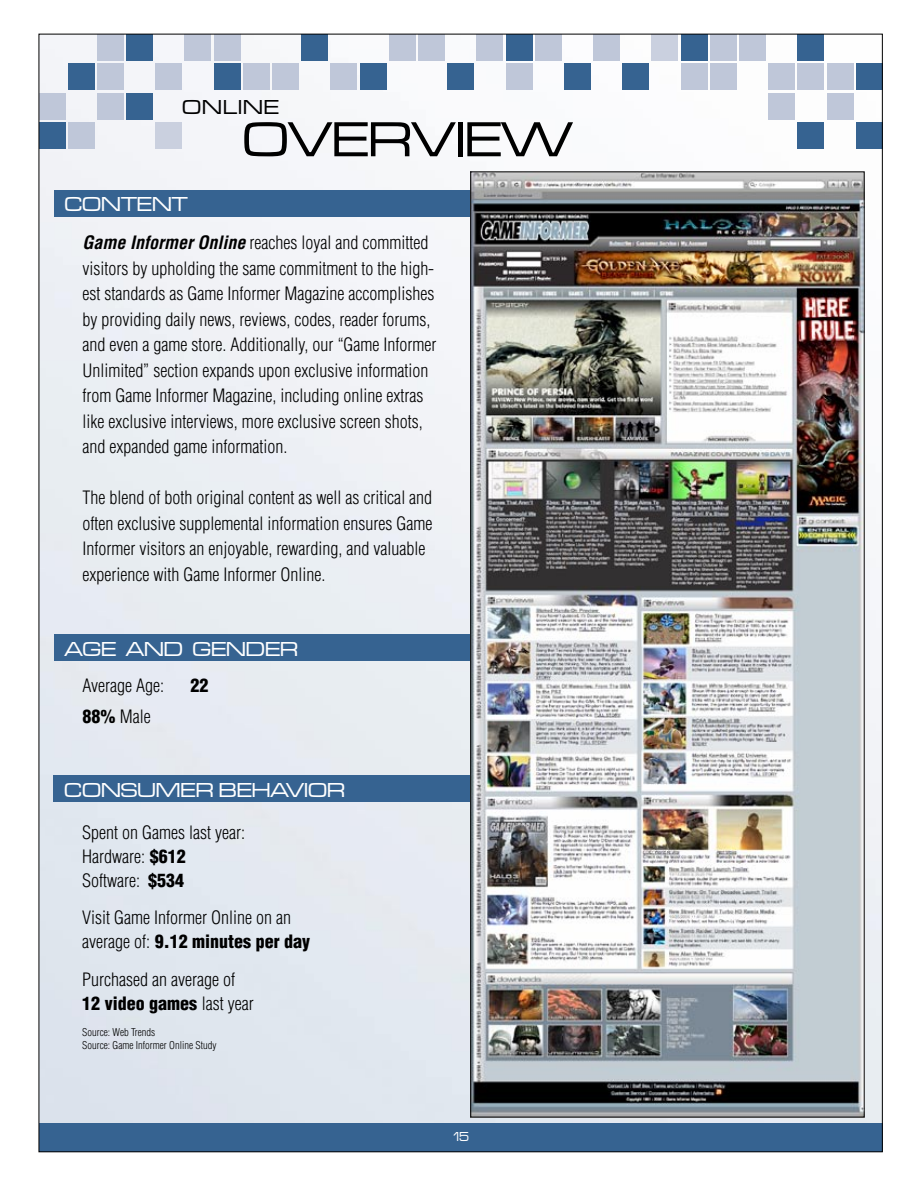
<style>
.page{position:relative;width:918px;height:1188px;background:#fff}
.page>*{position:absolute;margin:0;border:0;box-sizing:border-box;transform-origin:0 0}
.t1{font:51px "Microgramma D Medi Exte";color:#000}
.t2{font:21px "Microgramma D Medi Exte";color:#fff}
.t3{font:21px "Microgramma D Medi Exte";letter-spacing:.05em;color:#000}
.t4{font:300 condensed 18px/25.5px "Helvetica";color:#000}
.t5{font:900 condensed 18px "Helvetica";color:#000}
.t6{font:13.5px "Microgramma D Medi Exte";color:#fff;scale:.87 1}
.t7{font:300 condensed 10.5px/12.6px "Helvetica";color:#000}
.s1{font-weight:700;font-style:italic}
.s2{font-weight:900}
</style>
<div class="page">
<img style="left:41px;top:36px;width:840px;height:1087px">
<div style="left:39px;top:1123px;width:844px;height:29px;background:#366391"></div>
<div style="left:54px;top:190px;width:464px;height:26px;background:#366391"></div>
<div style="left:54px;top:634px;width:464px;height:27px;background:#366391"></div>
<div style="left:54px;top:776px;width:464px;height:26px;background:#366391"></div>
<img style="left:473px;top:174px;width:389px;height:941px">
<div style="left:185px;top:34px;width:26px;height:27px;background:#bfc7d9"></div>
<div style="left:535px;top:34px;width:26px;height:27px;background:#bfc7d9"></div>
<div style="left:593px;top:34px;width:27px;height:27px;background:#bfc7d9"></div>
<div style="left:652px;top:34px;width:26px;height:27px;background:#cad0df"></div>
<div style="left:681px;top:34px;width:26px;height:27px;background:#366391"></div>
<div style="left:389px;top:34px;width:27px;height:27px;background:#bfc7d9"></div>
<div style="left:418px;top:34px;width:27px;height:27px;background:#bfc7d9"></div>
<div style="left:477px;top:34px;width:26px;height:27px;background:#bfc7d9"></div>
<div style="left:506px;top:34px;width:26px;height:27px;background:#366391"></div>
<div style="left:214px;top:34px;width:26px;height:27px;background:#bfc7d9"></div>
<div style="left:301px;top:34px;width:27px;height:27px;background:#366391"></div>
<div style="left:97px;top:34px;width:27px;height:27px;background:#bfc7d9"></div>
<div style="left:126px;top:34px;width:27px;height:27px;background:#366391"></div>
<div style="left:710px;top:34px;width:27px;height:27px;background:#bfc7d9"></div>
<div style="left:739px;top:34px;width:27px;height:27px;background:#bfc7d9"></div>
<div style="left:798px;top:34px;width:26px;height:27px;background:#366391"></div>
<div style="left:360px;top:64px;width:26px;height:26px;background:#366391"></div>
<div style="left:564px;top:64px;width:27px;height:26px;background:#366391"></div>
<div style="left:622px;top:64px;width:27px;height:26px;background:#366391"></div>
<div style="left:681px;top:64px;width:26px;height:26px;background:#bfc7d9"></div>
<div style="left:447px;top:64px;width:27px;height:26px;background:#366391"></div>
<div style="left:506px;top:64px;width:26px;height:26px;background:#bfc7d9"></div>
<div style="left:214px;top:64px;width:26px;height:26px;background:#366391"></div>
<div style="left:243px;top:64px;width:27px;height:26px;background:#bfc7d9"></div>
<div style="left:272px;top:64px;width:27px;height:26px;background:#bfc7d9"></div>
<div style="left:331px;top:64px;width:26px;height:26px;background:#bfc7d9"></div>
<div style="left:68px;top:64px;width:26px;height:26px;background:#366391"></div>
<div style="left:97px;top:64px;width:27px;height:26px;background:#bfc7d9"></div>
<div style="left:156px;top:64px;width:26px;height:26px;background:#bfc7d9"></div>
<div style="left:710px;top:64px;width:27px;height:26px;background:#bfc7d9"></div>
<div style="left:768px;top:64px;width:27px;height:26px;background:#bfc7d9"></div>
<div style="left:798px;top:64px;width:26px;height:26px;background:#bfc7d9"></div>
<div style="left:827px;top:64px;width:26px;height:26px;background:#bfc7d9"></div>
<div style="left:856px;top:64px;width:26px;height:26px;background:#366391"></div>
<div style="left:39px;top:93px;width:26px;height:27px;background:#bfc7d9"></div>
<div style="left:97px;top:93px;width:27px;height:27px;background:#bfc7d9"></div>
<div style="left:126px;top:93px;width:27px;height:27px;background:#366391"></div>
<div style="left:768px;top:93px;width:27px;height:27px;background:#bfc7d9"></div>
<div style="left:827px;top:93px;width:26px;height:27px;background:#bfc7d9"></div>
<div style="left:39px;top:123px;width:26px;height:26px;background:#366391"></div>
<div style="left:68px;top:123px;width:26px;height:26px;background:#bfc7d9"></div>
<div style="left:156px;top:123px;width:26px;height:26px;background:#cad0df"></div>
<div style="left:798px;top:123px;width:26px;height:26px;background:#366391"></div>
<div style="left:856px;top:123px;width:26px;height:26px;background:#366391"></div>
<p class="t3" style="left:182px;top:94px;width:98px">ONLINE</p>
<p class="t2" style="left:64px;top:191px;width:125px">CONTENT</p>
<h1 class="t1" style="left:242px;top:107px;width:333px">OVERVIEW</h1>
<p class="t4" style="left:82px;top:230px;width:355px"><span class="s1">Game Informer Online</span> reaches loyal and committed visitors by upholding the same commitment to the high&shy;est standards as Game Informer Magazine accomplishes by providing daily news, reviews, codes, reader forums, and even a game store. Additionally, our “Game Informer Unlimited” section expands upon exclusive information from Game Informer Magazine, including online extras like exclusive interviews, more exclusive screen shots, and expanded game information.</p>
<p class="t4" style="left:82px;top:485px;width:351px">The blend of both original content as well as critical and often exclusive supplemental information ensures Game Informer visitors an enjoyable, rewarding, and valuable experience with Game Informer Online.</p>
<p class="t2" style="left:64px;top:635px;width:82px">AGE AND</p>
<p class="t2" style="left:193px;top:635px;width:37px">GENDER</p>
<p class="t4" style="left:82px;top:673px;width:83px">Average Age:</p>
<p class="t5" style="left:190px;top:675px;width:19px">22</p>
<p class="t4" style="left:82px;top:704px;width:70px"><span class="s2">88%</span> Male</p>
<p class="t2" style="left:64px;top:776px;width:282px">CONSUMER BEHAVIOR</p>
<p class="t4" style="left:82px;top:820px;width:164px;line-height:24px">Spent on Games last year:<br>Hardware: <span class="s2">$612<br></span>Software: <span class="s2">$534</span></p>
<p class="t4" style="left:82px;top:906px;width:229px;line-height:24px">Visit Game Informer Online on an average of: <span class="s2">9.12 minutes per day</span></p>
<p class="t4" style="left:82px;top:967px;width:173px;line-height:24px">Purchased an average of<br><span class="s2">12 video games</span> last year</p>
<p class="t7" style="left:82px;top:1026px;width:136px">Source: Web Trends<br>Source: Game Informer Online Study</p>
<p class="t6" style="left:453px;top:1128px;width:19px">15</p>
</div>
